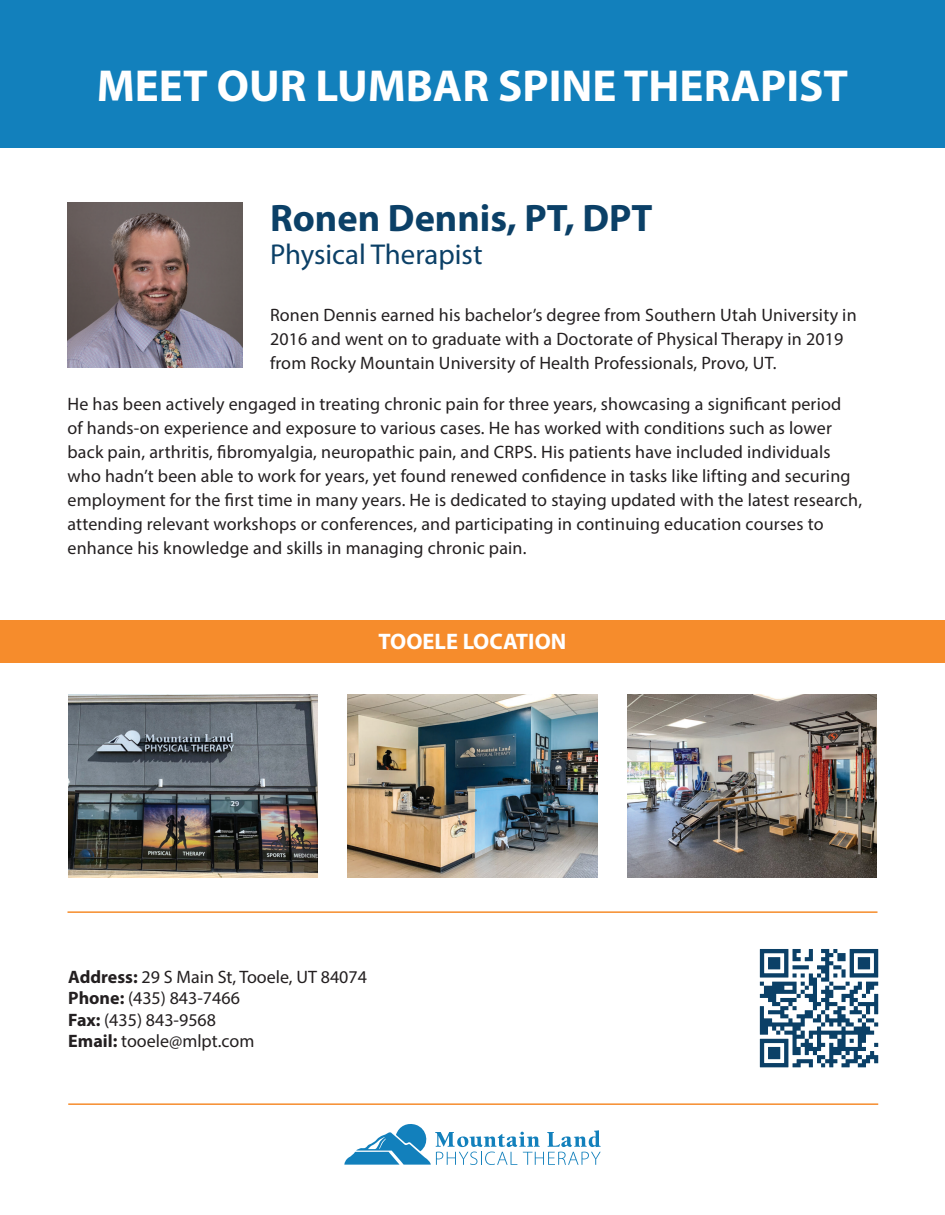
<style>
.page{position:relative;width:945px;height:1215px;background:#fff}
.page>*{position:absolute;margin:0;border:0;box-sizing:border-box;transform-origin:0 0}
.t1{font:700 45px "Myriad Pro";color:#fff}
.t2{font:700 38.4px "Myriad Pro";color:#0b4067}
.t3{font:28.8px "Myriad Pro";color:#0b4067}
.t4{font:700 22.5px "Myriad Pro";color:#fff}
.t5{font:18px/24px "Myriad Pro";letter-spacing:.01em;color:#231f20}
.s1{font-weight:700}
</style>
<div class="page">
<div style="left:0;top:0;width:945px;height:148px;background:#1280bc"></div>
<img style="left:68px;top:202px;width:174px;height:166px">
<div style="left:0;top:620px;width:945px;height:42px;background:#f68c2c"></div>
<hr style="left:68px;top:911px;width:810px;height:2px;background:#f68c2b">
<img style="left:68px;top:695px;width:249px;height:182px">
<img style="left:348px;top:695px;width:249px;height:182px">
<img style="left:628px;top:695px;width:249px;height:182px">
<svg style="left:344px;top:1124px;width:257px;height:41px"></svg>
<hr style="left:68px;top:1103px;width:810px;height:2px;background:#f68c2c">
<svg style="left:760px;top:949px;width:118px;height:118px"></svg>
<h1 class="t1" style="left:97px;top:57px;width:753px">MEET OUR LUMBAR SPINE THERAPIST</h1>
<h2 class="t2" style="left:270px;top:193px;width:384px">Ronen Dennis, PT, DPT</h2>
<h3 class="t3" style="left:270px;top:236px;width:214px">Physical Therapist</h3>
<p class="t5" style="left:270px;top:303px;width:588px">Ronen Dennis earned his bachelor’s degree from Southern Utah University in<br>2016 and went on to graduate with a Doctorate of Physical Therapy in 2019 from Rocky Mountain University of Health Professionals, Provo, UT.</p>
<p class="t5" style="left:68px;top:392px;width:796px">He has been actively engaged in treating chronic pain for three years, showcasing a significant period<br>of hands-on experience and exposure to various cases. He has worked with conditions such as lower back pain, arthritis, fibromyalgia, neuropathic pain, and CRPS. His patients have included individuals who hadn’t been able to work for years, yet found renewed confidence in tasks like lifting and securing employment for the first time in many years. He is dedicated to staying updated with the latest research, attending relevant workshops or conferences, and participating in continuing education courses to enhance his knowledge and skills in managing chronic pain.</p>
<p class="t4" style="left:379px;top:627px;width:189px">TOOELE LOCATION</p>
<p class="t5" style="left:68px;top:965px;width:300px;line-height:21.6px"><span class="s1">Address:</span> 29 S Main St, Tooele, UT 84074<br><span class="s1">Phone:</span> (435) 843-7466<br><span class="s1">Fax:</span> (435) 843-9568<br><span class="s1">Email:</span> tooele@mlpt.com</p>
</div>
